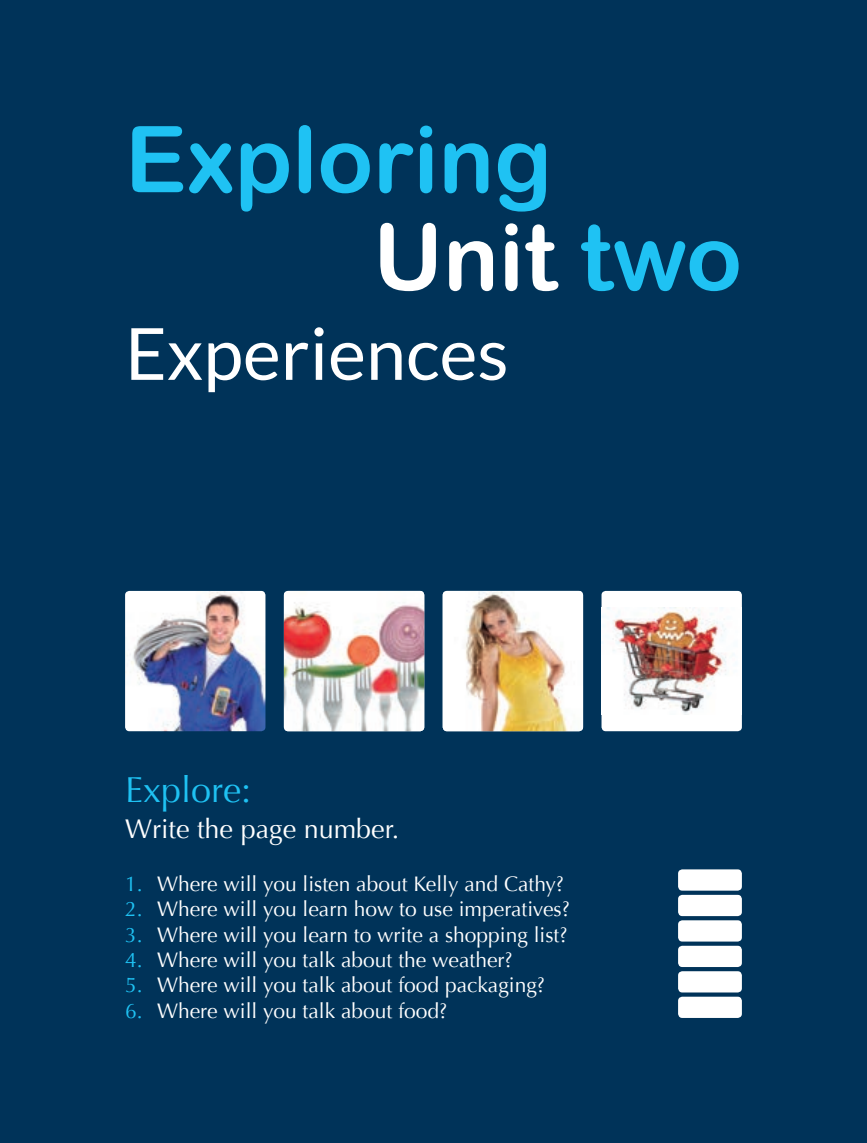
<style>
.page{position:relative;width:867px;height:1143px;background:#003359}
.page>*{position:absolute;margin:0;border:0;box-sizing:border-box;transform-origin:0 0}
.t1{font:92.25px "Arial Rounded MT Bold";color:#1fc2f3}
.t2{font:92.25px "Arial Rounded MT Bold";color:#fff}
.t3{font:72px "Lato";color:#fff}
.t4{font:36px "Optima";color:#1fc2f3}
.t5{font:27px "Optima";color:#fff}
.t6{font:21px "Optima";color:#fff}
.s1{color:#1fc2f3}
</style>
<div class="page">
<img style="left:125px;top:591px;width:140px;height:140px">
<img style="left:443px;top:591px;width:140px;height:140px">
<img style="left:284px;top:591px;width:140px;height:140px">
<div style="left:601px;top:591px;width:141px;height:140px;background:#fff;border-radius:4px"></div>
<img style="left:601px;top:607px;width:134px;height:108px">
<div style="left:678px;top:869px;width:64px;height:22px;background:#fff;border-radius:4px"></div>
<div style="left:678px;top:895px;width:64px;height:21px;background:#fff;border-radius:4px"></div>
<div style="left:678px;top:920px;width:64px;height:22px;background:#fff;border-radius:4px"></div>
<div style="left:678px;top:946px;width:64px;height:21px;background:#fff;border-radius:4px"></div>
<div style="left:678px;top:971px;width:64px;height:21px;background:#fff;border-radius:4px"></div>
<div style="left:678px;top:997px;width:64px;height:21px;background:#fff;border-radius:4px"></div>
<h1 class="t1" style="left:125px;top:105px;width:428px">Exploring</h1>
<h1 class="t2" style="left:373px;top:203px;width:370px">Unit <span class="s1">two</span></h1>
<h2 class="t3" style="left:125px;top:314px;width:385px">Experiences</h2>
<h3 class="t4" style="left:125px;top:769px;width:128px">Explore:</h3>
<p class="t5" style="left:125px;top:813px;width:276px">Write the page number.</p>
<p class="t6" style="left:125px;top:871px;width:440px"><span class="s1">1.</span> Where will you listen about Kelly and Cathy?</p>
<p class="t6" style="left:125px;top:897px;width:446px"><span class="s1">2.</span> Where will you learn how to use imperatives?</p>
<p class="t6" style="left:125px;top:922px;width:444px"><span class="s1">3.</span> Where will you learn to write a shopping list?</p>
<p class="t6" style="left:125px;top:948px;width:389px"><span class="s1">4.</span> Where will you talk about the weather?</p>
<p class="t6" style="left:125px;top:973px;width:421px"><span class="s1">5.</span> Where will you talk about food packaging?</p>
<p class="t6" style="left:125px;top:999px;width:324px"><span class="s1">6.</span> Where will you talk about food?</p>
</div>
